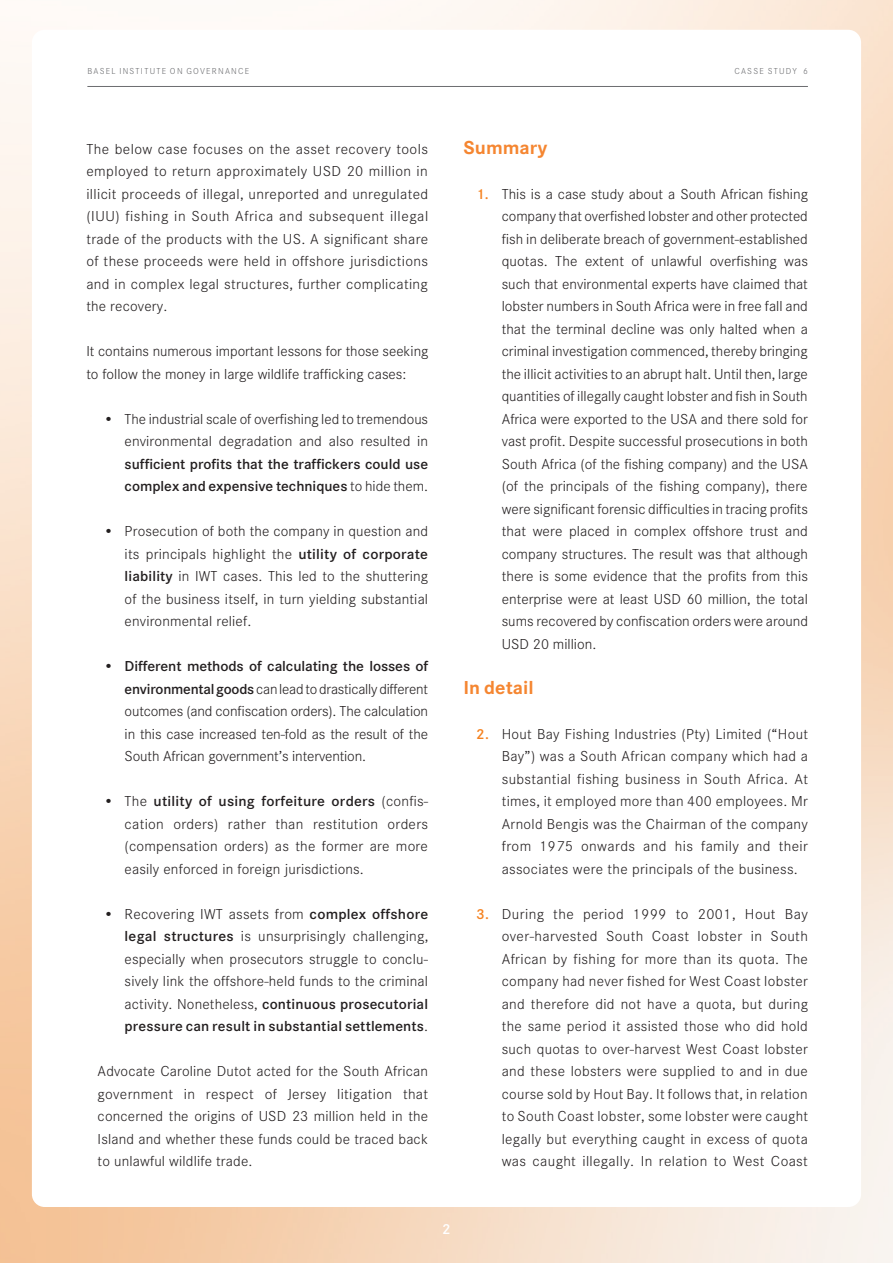
<style>
.page{position:relative;width:893px;height:1263px;background:#fff}
.page>*{position:absolute;margin:0;border:0;box-sizing:border-box;transform-origin:0 0}
.Quick_Guide_Titel_3{font:700 19.5px "Corporate S";color:#f58631}
.PB_-_Body_text{font:300 15px/22.5px "Corporate S";letter-spacing:.01em;color:#231f20;text-align:justify}
.PB_-_Body_text-2{font:300 15px/22.5px "Corporate S";letter-spacing:.01em;color:#231f20;text-align:justify;scale:1.04 1}
.PB_Bullets{font:300 15px/22.5px "Corporate S";letter-spacing:.01em;color:#231f20;text-align:justify}
.t1{font:600 15px "Corporate S";color:#fff}
.t2{font:300 9px "Corporate S";letter-spacing:.14em;color:#6c6d70}
.s1{font-weight:600}
.s2{font-weight:600;color:#f58220}
</style>
<div class="page">
<hr style="left:87px;top:86px;width:721px;height:1px;background:#6c6d70">
<p class="t2" style="left:87px;top:66px;width:163px">BASEL INSTITUTE ON GOVERNANCE</p>
<p class="t2" style="left:734px;top:66px;width:75px">CASSE STUDY 6</p>
<p class="PB_-_Body_text-2" style="left:86px;top:138px;width:330px">The below case focuses on the asset recovery tools employed to return approximately USD 20 million in illicit proceeds of illegal, unreported and unregulated (IUU) fishing in South Africa and subsequent illegal trade of the products with the US. A significant share of these proceeds were held in offshore jurisdictions and in complex legal structures, further complicating the recovery.</p>
<p class="PB_-_Body_text" style="left:86px;top:340px;width:344px">It contains numerous important lessons for those seeking to follow the money in large wildlife trafficking cases:</p>
<p class="PB_-_Body_text" style="left:125px;top:408px;width:305px;text-indent:-21px">• The industrial scale of overfishing led to tremendous environmental degradation and also resulted in <span class="s1">sufficient profits that the traffickers could use complex and expensive techniques</span> to hide them.</p>
<p class="PB_-_Body_text" style="left:125px;top:520px;width:305px;text-indent:-21px">• Prosecution of both the company in question and its principals highlight the <span class="s1">utility of corporate liability</span> in IWT cases. This led to the shuttering of the business itself, in turn yielding substantial environmental relief.</p>
<p class="PB_-_Body_text" style="left:125px;top:655px;width:305px;text-indent:-21px"><span class="s1">• Different methods of calculating the losses of environmental goods</span> can lead to drastically different outcomes (and confiscation orders). The calculation in this case increased ten-fold as the result of the South African government’s intervention.</p>
<p class="PB_-_Body_text" style="left:125px;top:790px;width:305px;text-indent:-21px">• The <span class="s1">utility of using forfeiture orders</span> (confis&shy;cation orders) rather than restitution orders (compensation orders) as the former are more easily enforced in foreign jurisdictions.</p>
<p class="PB_-_Body_text" style="left:125px;top:903px;width:305px;text-indent:-21px">• Recovering IWT assets from <span class="s1">complex offshore legal structures</span> is unsurprisingly challenging, especially when prosecutors struggle to conclu&shy;sively link the offshore-held funds to the criminal activity. Nonetheless, <span class="s1">continuous prosecutorial pressure can result in substantial settlements</span>.</p>
<p class="PB_Bullets" style="left:98px;top:1060px;width:332px">Advocate Caroline Dutot acted for the South African government in respect of Jersey litigation that concerned the origins of USD 23 million held in the Island and whether these funds could be traced back to unlawful wildlife trade.</p>
<p class="Quick_Guide_Titel_3" style="left:463px;top:136px;width:85px">Summary</p>
<p class="PB_-_Body_text" style="left:502px;top:183px;width:308px;text-indent:-26px"><span class="s2">1.</span> This is a case study about a South African fishing company that overfished lobster and other protected fish in deliberate breach of government-established quotas. The extent of unlawful overfishing was such that environmental experts have claimed that lobster numbers in South Africa were in free fall and that the terminal decline was only halted when a criminal investigation commenced, thereby bringing the illicit activities to an abrupt halt. Until then, large quantities of illegally caught lobster and fish in South Africa were exported to the USA and there sold for vast profit. Despite successful prosecutions in both South Africa (of the fishing company) and the USA (of the principals of the fishing company), there were significant forensic difficulties in tracing profits that were placed in complex offshore trust and company structures. The result was that although there is some evidence that the profits from this enterprise were at least USD 60 million, the total sums recovered by confiscation orders were around USD 20 million.</p>
<p class="Quick_Guide_Titel_3" style="left:463px;top:676px;width:72px">In detail</p>
<p class="PB_-_Body_text" style="left:502px;top:723px;width:308px;text-indent:-26px"><span class="s2">2.</span> Hout Bay Fishing Industries (Pty) Limited (“Hout Bay”) was a South African company which had a substantial fishing business in South Africa. At times, it employed more than 400 employees. Mr Arnold Bengis was the Chairman of the company from 1975 onwards and his family and their associates were the principals of the business.</p>
<p class="PB_-_Body_text-2" style="left:502px;top:903px;width:296px;text-indent:-26px"><span class="s2">3.</span> During the period 1999 to 2001, Hout Bay over-harvested South Coast lobster in South African by fishing for more than its quota. The company had never fished for West Coast lobster and therefore did not have a quota, but during the same period it assisted those who did hold such quotas to over-harvest West Coast lobster and these lobsters were supplied to and in due course sold by Hout Bay. It follows that, in relation to South Coast lobster, some lobster were caught legally but everything caught in excess of quota was caught illegally. In relation to West Coast</p>
<p class="t1" style="left:442px;top:1220px;width:10px">2</p>
</div>
